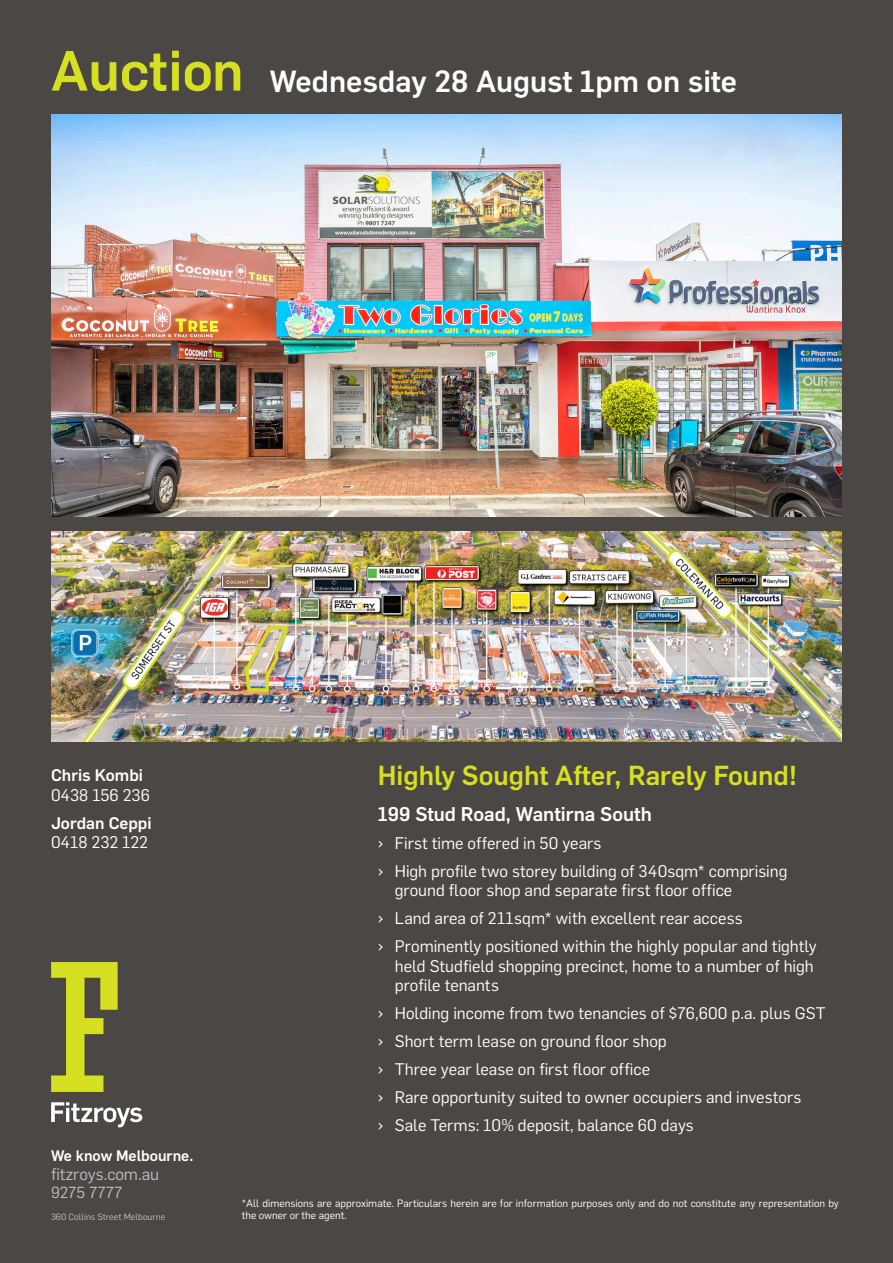
<style>
.page{position:relative;width:893px;height:1263px;background:#4b4745}
.page>*{position:absolute;margin:0;border:0;box-sizing:border-box;transform-origin:0 0}
.t1{font:500 55.5px "Flama";color:#d6df21}
.t2{font:500 30px "Flama";color:#fff}
.Heading_1{font:500 27px "Flama";color:#d6df21}
.Heading_2{font:500 19.5px "Flama";color:#fff}
.t3{font:16.5px/19.5px "Flama";color:#fff}
.t4{font:500 16.5px "Flama";color:#fff}
.t5{font:16.5px "Flama";color:#bcbdc0}
.t6{font:15.75px "Flama";color:#bcbdc0}
.t7{font:500 15px "Flama";color:#fff}
.t8{font:10.5px/12.6px "Flama";color:#fff}
.t9{font:9px "Flama";color:#bcbdc0}
.s1{font-size:18px}
</style>
<div class="page">
<svg style="left:51px;top:962px;width:67px;height:130px"></svg>
<svg style="left:51px;top:1102px;width:91px;height:25px"></svg>
<img style="left:51px;top:532px;width:791px;height:209px">
<img style="left:51px;top:115px;width:791px;height:402px">
<p class="t1" style="left:51px;top:31px;width:194px">Auction</p>
<p class="t2" style="left:270px;top:60px;width:469px">Wednesday 28 August 1pm on site</p>
<p class="t4" style="left:51px;top:763px;width:94px">Chris Kombi</p>
<p class="t3" style="left:51px;top:784px;width:100px">0438 156 236</p>
<p class="t4" style="left:51px;top:811px;width:102px">Jordan Ceppi</p>
<p class="t3" style="left:51px;top:831px;width:99px">0418 232 122</p>
<p class="Heading_1" style="left:378px;top:755px;width:421px">Highly Sought After, Rarely Found!</p>
<p class="Heading_2" style="left:378px;top:800px;width:276px">199 Stud Road, Wantirna South</p>
<p class="t3" style="left:378px;top:832px;width:225px"><span class="s1">›</span> First time offered in 50 years</p>
<p class="t3" style="left:395px;top:860px;width:394px;text-indent:-17px"><span class="s1">›</span> High profile two storey building of 340sqm* comprising ground floor shop and separate first floor office</p>
<p class="t3" style="left:378px;top:908px;width:366px"><span class="s1">›</span> Land area of 211sqm* with excellent rear access</p>
<p class="t3" style="left:395px;top:936px;width:424px;text-indent:-17px"><span class="s1">›</span> Prominently positioned within the highly popular and tightly held Studfield shopping precinct, home to a number of high profile tenants</p>
<p class="t3" style="left:378px;top:1003px;width:449px"><span class="s1">›</span> Holding income from two tenancies of $76,600 p.a. plus GST</p>
<p class="t3" style="left:378px;top:1031px;width:290px"><span class="s1">›</span> Short term lease on ground floor shop</p>
<p class="t3" style="left:378px;top:1059px;width:274px"><span class="s1">›</span> Three year lease on first floor office</p>
<p class="t3" style="left:378px;top:1087px;width:425px"><span class="s1">›</span> Rare opportunity suited to owner occupiers and investors</p>
<p class="t3" style="left:378px;top:1115px;width:318px"><span class="s1">›</span> Sale Terms: 10% deposit, balance 60 days</p>
<p class="t7" style="left:51px;top:1145px;width:144px">We know Melbourne.</p>
<p class="t5" style="left:51px;top:1162px;width:110px">fitzroys.com.au</p>
<p class="t6" style="left:51px;top:1182px;width:73px">9275 7777</p>
<p class="t9" style="left:51px;top:1211px;width:116px">360 Collins Street Melbourne</p>
<p class="t8" style="left:242px;top:1196px;width:599px">*All dimensions are approximate. Particulars herein are for information purposes only and do not constitute any representation by the owner or the agent.</p>
<p class="t8" style="left:242px;top:1196px;width:599px">All dimensions are ap roximate. Particulars her in are for information purpose only and do n t constitu e any representation by the owner or the agent.</p>
</div>
